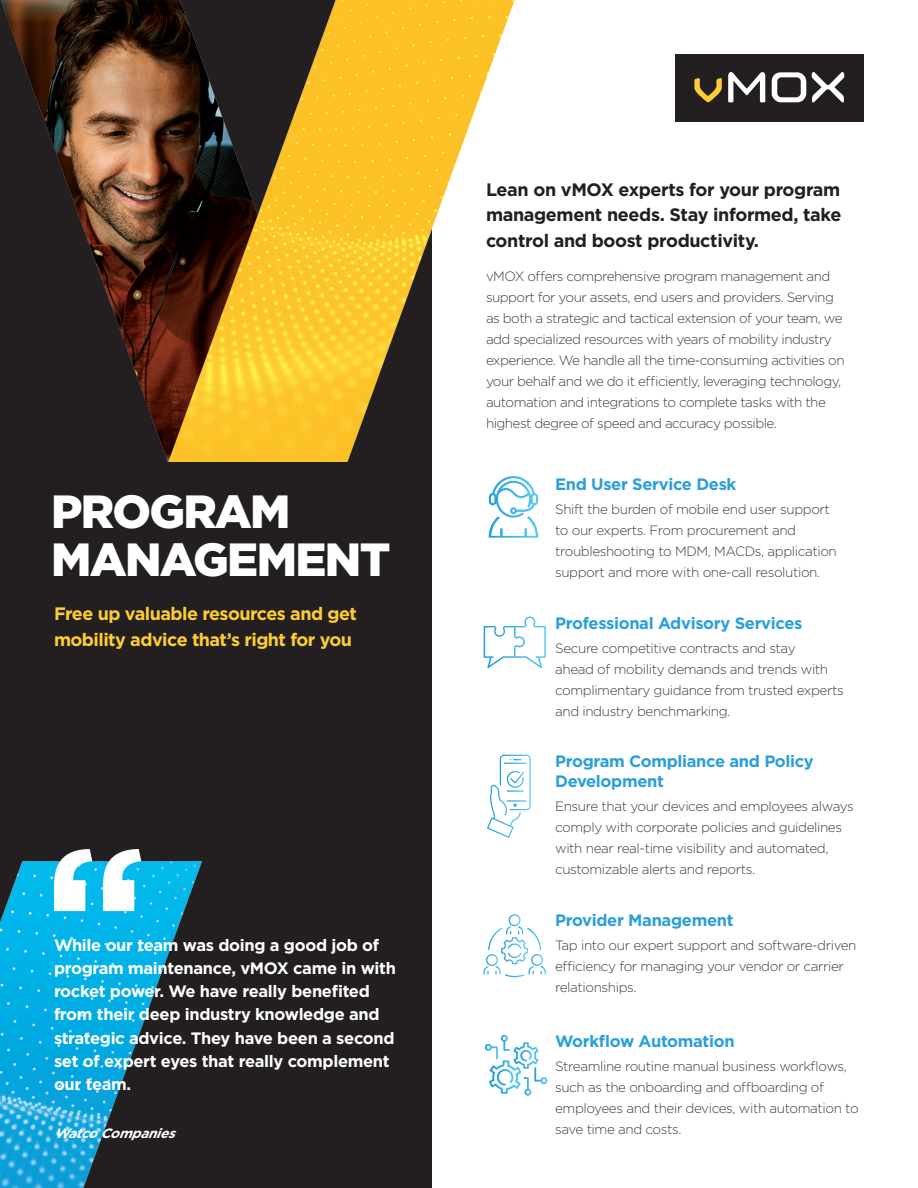
<style>
.page{position:relative;width:918px;height:1188px;background:#fff}
.page>*{position:absolute;margin:0;border:0;box-sizing:border-box;transform-origin:0 0}
.t1{font:900 46.5px/48px "Gotham";letter-spacing:-.035em;color:#fff}
.t2{font:700 18px/25.5px "Gotham";letter-spacing:-.02em;color:#231f20;text-align:justify}
.t3{font:700 18px/25.5px "Gotham";letter-spacing:-.03em;color:#fecd33}
.t4{font:700 16.5px/23.2px "Gotham";letter-spacing:-.02em;color:#fff}
.t5{font:700 16.5px/19.8px "Gotham";letter-spacing:-.02em;color:#2a9fd9}
.t6{font:300 13.5px/21px "Gotham";letter-spacing:-.03em;color:#3e3e3f}
.t7{font:italic 700 13.5px "Gotham";color:#fff}
</style>
<div class="page">
<div style="left:0;top:0;width:432px;height:1188px;background:#231f20"></div>
<img style="left:0;top:850px;width:201px;height:338px">
<div style="left:676px;top:54px;width:188px;height:68px;background:#231f20"></div>
<svg style="left:772px;top:72px;width:73px;height:31px"></svg>
<svg style="left:728px;top:72px;width:37px;height:30px"></svg>
<svg style="left:694px;top:78px;width:28px;height:25px"></svg>
<img style="left:0;top:0;width:515px;height:461px">
<svg style="left:489px;top:476px;width:49px;height:62px"></svg>
<svg style="left:484px;top:617px;width:62px;height:51px"></svg>
<svg style="left:487px;top:755px;width:44px;height:83px"></svg>
<svg style="left:483px;top:914px;width:63px;height:63px"></svg>
<svg style="left:485px;top:1035px;width:62px;height:61px"></svg>
<p class="t1" style="left:51px;top:487px;width:341px">PROGRAM<br>MANAGEMENT</p>
<p class="t3" style="left:54px;top:601px;width:305px">Free up valuable resources and get mobility advice that’s right for you</p>
<p class="t4" style="left:54px;top:933px;width:343px">While our team was doing a good job of program maintenance, vMOX came in with rocket power. We have really benefited from their deep industry knowledge and strategic advice. They have been a second set of expert eyes that really complement our team.</p>
<p class="t7" style="left:54px;top:1124px;width:129px">WatcoCompanies</p>
<p class="t2" style="left:486px;top:177px;width:357px">Lean on vMOX experts for your program management needs. Stay informed, take control and boost productivity.</p>
<p class="t6" style="left:486px;top:266px;width:360px">vMOX offers comprehensive program management and support for your assets, end users and providers. Serving as both a strategic and tactical extension of your team, we add specialized resources with years of mobility industry experience. We handle all the time-consuming activities on your behalf and we do it efficiently, leveraging technology, automation and integrations to complete tasks with the highest degree of speed and accuracy possible.</p>
<p class="t5" style="left:555px;top:474px;width:183px">End User Service Desk</p>
<p class="t6" style="left:555px;top:498px;width:283px">Shift the burden of mobile end user support to our experts. From procurement and troubleshooting to MDM, MACDs, application support and more with one-call resolution.</p>
<p class="t5" style="left:555px;top:613px;width:249px">Professional Advisory Services</p>
<p class="t6" style="left:555px;top:637px;width:290px">Secure competitive contracts and stay<br>ahead of mobility demands and trends with complimentary guidance from trusted experts and industry benchmarking.</p>
<p class="t5" style="left:555px;top:751px;width:260px">Program Compliance and Policy<br>Development</p>
<p class="t6" style="left:555px;top:796px;width:300px">Ensure that your devices and employees always comply with corporate policies and guidelines with near real-time visibility and automated, customizable alerts and reports.</p>
<p class="t5" style="left:555px;top:910px;width:180px">Provider Management</p>
<p class="t6" style="left:555px;top:935px;width:303px">Tap into our expert support and software-driven efficiency for managing your vendor or carrier relationships.</p>
<p class="t5" style="left:555px;top:1031px;width:181px">Workflow Automation</p>
<p class="t6" style="left:555px;top:1056px;width:305px">Streamline routine manual business workflows, such as the onboarding and offboarding of employees and their devices, with automation to save time and costs.</p>
</div>
